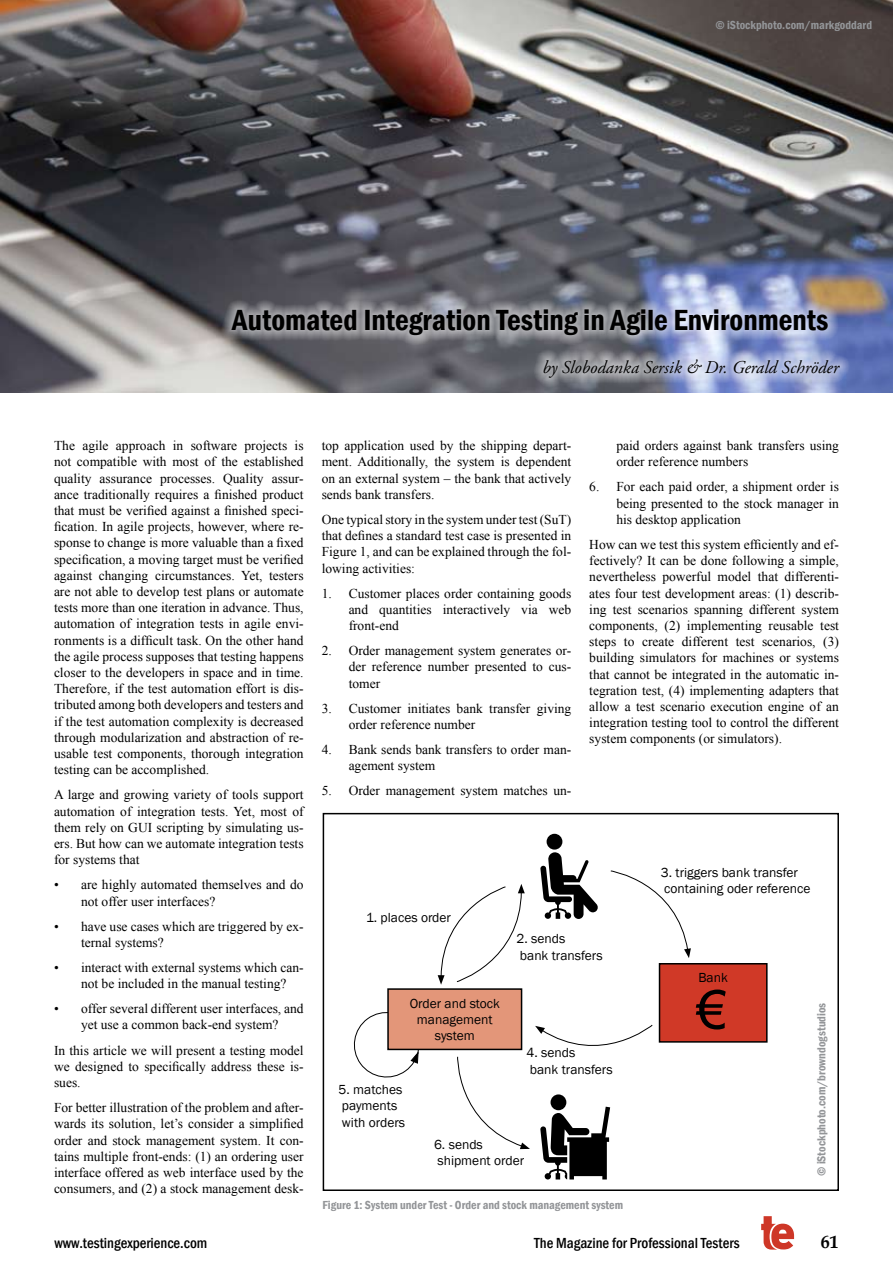
<style>
.page{position:relative;width:893px;height:1263px;background:#fff}
.page>*{position:absolute;margin:0;border:0;box-sizing:border-box;transform-origin:0 0}
.t1{font:54px "Arial";color:#000}
.t2{font:600 condensed 30px "Franklin Gothic";color:#000}
.t3{font:italic 18px "Adobe Garamond Pro";color:#000}
.t4{font:700 18px "Book Antiqua";color:#000}
.t5{font:500 condensed 15px "Franklin Gothic";color:#000}
.t6{font:13.5px/16.2px "Times New Roman";color:#000;text-align:justify}
.t7{font:13.5px/16.6px "Franklin Gothic";color:#000}
.t8{font:600 condensed 12px "Franklin Gothic";color:#939598}
</style>
<div class="page">
<svg style="left:761px;top:1216px;width:33px;height:33px"></svg>
<img style="left:0;top:0;width:893px;height:393px">
<svg style="left:220px;top:298px;width:665px;height:93px;background:#878996"></svg>
<svg style="left:532px;top:348px;width:361px;height:45px;background:#8c96b6"></svg>
<svg style="left:353px;top:1012px;width:70px;height:66px"></svg>
<div style="left:547px;top:834px;width:15px;height:15px;background:#000;border-radius:50%"></div>
<svg style="left:540px;top:852px;width:58px;height:67px"></svg>
<div style="left:388px;top:989px;width:134px;height:60px;background:#e39679"></div>
<div style="left:387px;top:988px;width:135px;height:62px;border:2px solid #000"></div>
<svg style="left:438px;top:884px;width:87px;height:101px"></svg>
<svg style="left:610px;top:870px;width:81px;height:88px"></svg>
<svg style="left:456px;top:1024px;width:197px;height:155px"></svg>
<div style="left:659px;top:964px;width:108px;height:78px;background:#d03927"></div>
<div style="left:659px;top:963px;width:109px;height:80px;border:2px solid #000"></div>
<div style="left:323px;top:813px;width:516px;height:378px;border:2px solid #000"></div>
<p class="t8" style="left:715px;top:17px;width:158px">© iStockphoto.com/markgoddard</p>
<h2 class="t2" style="left:232px;top:300px;width:597px">Automated Integration Testing in Agile Environments</h2>
<h3 class="t3" style="left:542px;top:356px;width:298px">by Slobodanka Sersik &amp; Dr. Gerald Schröder</h3>
<p class="t6" style="left:54px;top:437px;width:251px">The agile approach in software projects is not compatible with most of the established quality assurance processes. Quality assur&shy;ance traditionally requires a finished product that must be verified against a finished speci&shy;fication. In agile projects, however, where re&shy;sponse to change is more valuable than a fixed specification, a moving target must be verified against changing circumstances. Yet, testers are not able to develop test plans or automate tests more than one iteration in advance. Thus, automation of integration tests in agile envi&shy;ronments is a difficult task. On the other hand the agile process supposes that testing happens closer to the developers in space and in time.<br>Therefore, if the test automation effort is dis&shy;tributed among both developers and testers and if the test automation complexity is decreased through modularization and abstraction of re&shy;usable test components, thorough integration testing can be accomplished.</p>
<p class="t6" style="left:54px;top:786px;width:251px">A large and growing variety of tools support automation of integration tests. Yet, most of them rely on GUI scripting by simulating us&shy;ers. But how can we automate integration tests for systems that</p>
<p class="t6" style="left:81px;top:876px;width:224px;text-indent:-27px">• are highly automated themselves and do not offer user interfaces?</p>
<p class="t6" style="left:81px;top:918px;width:224px;text-indent:-27px">• have use cases which are triggered by ex&shy;ternal systems?</p>
<p class="t6" style="left:81px;top:959px;width:224px;text-indent:-27px">• interact with external systems which can&shy;not be included in the manual testing?</p>
<p class="t6" style="left:54px;top:1000px;width:251px;text-align:center">• offer several different user interfaces, and yet use a common back-end system?</p>
<p class="t6" style="left:54px;top:1042px;width:251px">In this article we will present a testing model we designed to specifically address these is&shy;sues.</p>
<p class="t6" style="left:54px;top:1099px;width:251px">For better illustration of the problem and after&shy;wards its solution, let’s consider a simplified order and stock management system. It con&shy;tains multiple front-ends: (1) an ordering user interface offered as web interface used by the consumers, and (2) a stock management desk-</p>
<p class="t6" style="left:322px;top:437px;width:251px">top application used by the shipping depart&shy;ment. Additionally, the system is dependent on an external system – the bank that actively sends bank transfers.</p>
<p class="t6" style="left:322px;top:511px;width:251px">One typical story in the system under test (SuT) that defines a standard test case is presented in Figure 1, and can be explained through the fol&shy;lowing activities:</p>
<p class="t6" style="left:349px;top:585px;width:224px;text-indent:-27px">1. Customer places order containing goods and quantities interactively via web front-end</p>
<p class="t6" style="left:349px;top:642px;width:224px;text-indent:-27px">2. Order management system generates or&shy;der reference number presented to cus&shy;tomer</p>
<p class="t6" style="left:349px;top:700px;width:224px;text-indent:-27px">3. Customer initiates bank transfer giving order reference number</p>
<p class="t6" style="left:349px;top:741px;width:224px;text-indent:-27px">4. Bank sends bank transfers to order man&shy;agement system</p>
<p class="t6" style="left:322px;top:782px;width:251px">5. Order management system matches un-</p>
<p class="t6" style="left:616px;top:437px;width:224px">paid orders against bank transfers using order reference numbers</p>
<p class="t6" style="left:616px;top:479px;width:224px;text-indent:-27px">6. For each paid order, a shipment order is being presented to the stock manager in his desktop application</p>
<p class="t6" style="left:589px;top:536px;width:251px">How can we test this system efficiently and ef&shy;fectively? It can be done following a simple, nevertheless powerful model that differenti&shy;ates four test development areas: (1) describ&shy;ing test scenarios spanning different system components, (2) implementing reusable test steps to create different test scenarios, (3) building simulators for machines or systems that cannot be integrated in the automatic in&shy;tegration test, (4) implementing adapters that allow a test scenario execution engine of an integration testing tool to control the different system components (or simulators).</p>
<p class="t7" style="left:366px;top:909px;width:86px">1. places order</p>
<p class="t7" style="left:661px;top:864px;width:151px">3. triggers bank transfer containing oder reference</p>
<p class="t7" style="left:410px;top:995px;width:92px;line-height:16.2px;text-align:center">Order and stock management system</p>
<p class="t7" style="left:339px;top:1081px;width:68px">5. matches payments with orders</p>
<p class="t7" style="left:517px;top:931px;width:88px">2. sends<br>bank transfers</p>
<p class="t7" style="left:527px;top:1045px;width:88px">4. sends<br>bank transfers</p>
<p class="t7" style="left:434px;top:1136px;width:92px">6. sends shipment order</p>
<p class="t8" style="left:323px;top:1197px;width:302px">Figure 1: System under Test - Order and stock management system</p>
<p class="t7" style="left:698px;top:970px;width:31px">Bank</p>
<h1 class="t1" style="left:696px;top:974px;width:32px">€</h1>
<p class="t8" style="left:813px;top:1176px;width:175px;rotate:-90deg">© iStockphoto.com/browndogstudios</p>
<p class="t5" style="left:54px;top:1233px;width:154px">www.testingexperience.com</p>
<p class="t5" style="left:534px;top:1233px;width:207px">The Magazine for Professional Testers</p>
<h3 class="t4" style="left:821px;top:1229px;width:19px">61</h3>
</div>
